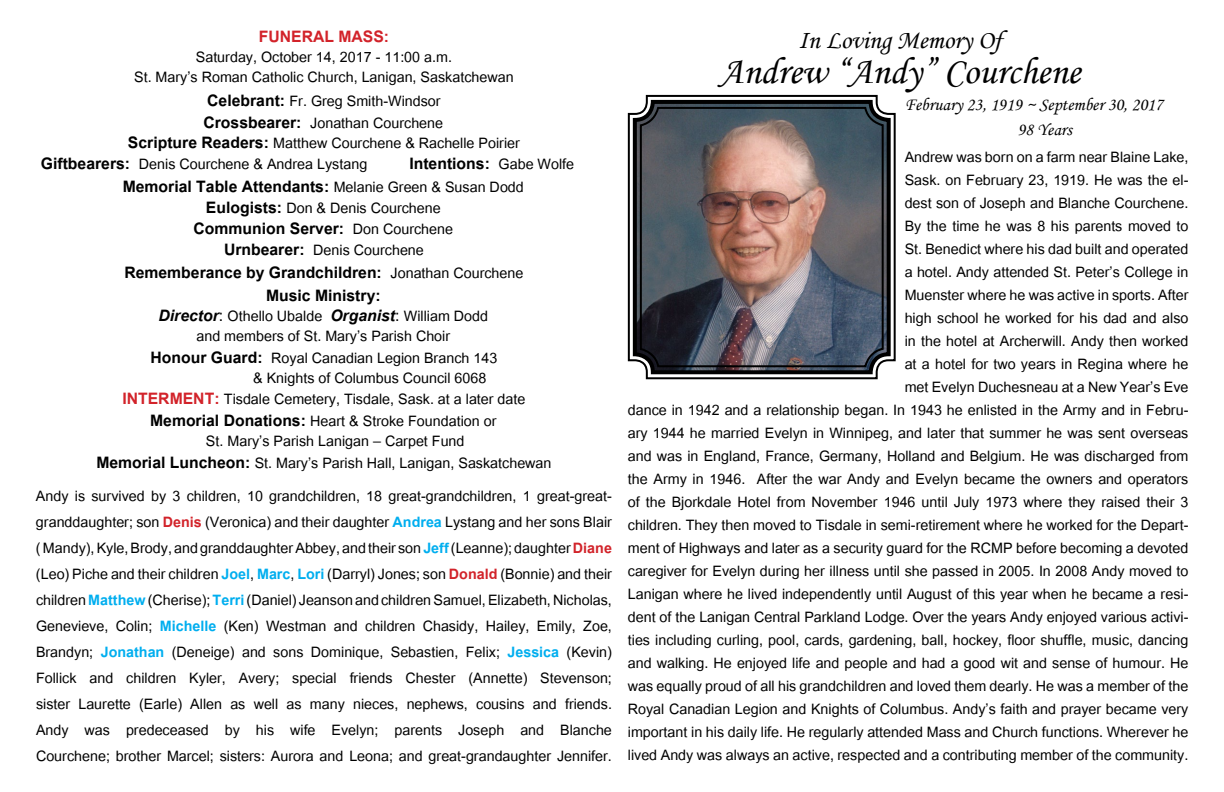
<style>
.page{position:relative;width:1224px;height:792px;background:#fff}
.page>*{position:absolute;margin:0;border:0;box-sizing:border-box;transform-origin:0 0}
.t1{font:38px "Monotype Corsiva";color:#000}
.t2{font:26px "Monotype Corsiva";color:#000}
.t3{font:700 22px/43.8px "Utsaah";color:#000;text-align:center}
.t4{font:700 22px "Utsaah";color:#d2232a}
.t5{font:20px/23px "Utsaah";color:#000}
.t6{font:18px/25px "Monotype Corsiva";color:#000}
.s1{font-weight:700;font-size:22px}
.s2{font-weight:400;font-size:20px}
.s3{font-weight:700;font-style:italic;font-size:22px}
.s4{font-size:22px}
.s5{font-weight:700;font-size:22px;color:#d2232a}
.s6{font-weight:700;color:#d2232a}
.s7{font-weight:700;color:#00aeef}
</style>
<div class="page">
<img style="left:627px;top:94px;width:269px;height:286px">
<div style="left:633px;top:100px;width:258px;height:274px;border:4px solid #000;border-radius:18px"></div>
<div style="left:640px;top:107px;width:244px;height:260px;border:2px solid #000;border-radius:17px"></div>
<p class="t4" style="left:259px;top:26px;width:132px">FUNERAL MASS:</p>
<p class="t5" style="left:134px;top:49px;width:381px;line-height:20px;text-align:center">Saturday, October 14, 2017 - 11:00 a.m.<br>St. Mary’s Roman Catholic Church, Lanigan, Saskatchewan</p>
<p class="t5" style="left:203px;top:91px;width:241px;line-height:22px"><span class="s1">Celebrant:</span> Fr. Greg Smith-Windsor<br><span class="s1">Crossbearer:</span> Jonathan Courchene</p>
<p class="t5" style="left:41px;top:133px;width:481px;line-height:21.2px;text-indent:87px"><span class="s1">Scripture Readers:</span> Matthew Courchene &amp; Rachelle Poirier<br><span class="s1">Giftbearers:</span> Denis Courchene &amp; Andrea Lystang</p>
<p class="t3" style="left:409px;top:143px;width:166px">Intentions: <span class="s2">Gabe Wolfe</span></p>
<p class="t3" style="left:123px;top:166px;width:403px">Memorial Table Attendants: <span class="s2">Melanie Green &amp; Susan Dodd</span></p>
<p class="t5" style="left:206px;top:198px;width:236px"><span class="s1">Eulogists:</span> Don &amp; Denis Courchene</p>
<p class="t3" style="left:124px;top:208px;width:401px">Communion Server: <span class="s2">Don Courchene<br></span>Rememberance by Grandchildren: <span class="s2">Jonathan Courchene</span></p>
<p class="t5" style="left:224px;top:239px;width:201px"><span class="s1">Urnbearer:</span> Denis Courchene</p>
<p class="t3" style="left:266px;top:275px;width:116px">Music Ministry:</p>
<p class="t5" style="left:158px;top:308px;width:331px;line-height:20px;text-align:center"><span class="s3">Director</span><span class="s4">:</span> Othello Ubalde <span class="s3">Organist</span><span class="s4">:</span> William Dodd and members of St. Mary’s Parish Choir</p>
<p class="t5" style="left:253px;top:350px;width:246px;line-height:20px;text-indent:-103px"><span class="s1">Honour Guard:</span> Royal Canadian Legion Branch 143 &amp; Knights of Columbus Council 6068</p>
<p class="t5" style="left:206px;top:413px;width:292px;line-height:20px;text-indent:-56px"><span class="s1">Memorial Donations:</span> Heart &amp; Stroke Foundation or<br>St. Mary’s Parish Lanigan – Carpet Fund</p>
<p class="t5" style="left:122px;top:389px;width:405px"><span class="s5">INTERMENT:</span> Tisdale Cemetery, Tisdale, Sask. at a later date</p>
<p class="t5" style="left:96px;top:453px;width:457px"><span class="s1">Memorial Luncheon:</span> St. Mary’s Parish Hall, Lanigan, Saskatchewan</p>
<p class="t5" style="left:36px;top:484px;width:578px;line-height:26px;text-align:justify">Andy is survived by 3 children, 10 grandchildren, 18 great-grandchildren, 1 great-great&shy;granddaughter; son <span class="s6">Denis</span> (Veronica) and their daughter <span class="s7">Andrea</span> Lystang and her sons Blair ( Mandy), Kyle, Brody, and granddaughter Abbey, and their son <span class="s7">Jeff</span> (Leanne); daughter <span class="s6">Diane </span>(Leo) Piche and their children <span class="s7">Joel</span>, <span class="s7">Marc</span>, <span class="s7">Lori</span> (Darryl) Jones; son <span class="s6">Donald</span> (Bonnie) and their children <span class="s7">Matthew</span> (Cherise); <span class="s7">Terri</span> (Daniel) Jeanson and children Samuel, Elizabeth, Nicholas, Genevieve, Colin; <span class="s7">Michelle</span> (Ken) Westman and children Chasidy, Hailey, Emily, Zoe, Brandyn; <span class="s7">Jonathan</span> (Deneige) and sons Dominique, Sebastien, Felix; <span class="s7">Jessica</span> (Kevin)<br>Follick and children Kyler, Avery; special friends Chester (Annette) Stevenson; sister Laurette (Earle) Allen as well as many nieces, nephews, cousins and friends.<br>Andy was predeceased by his wife Evelyn; parents Joseph and Blanche Courchene; brother Marcel; sisters: Aurora and Leona; and great-grandaughter Jennifer.</p>
<h2 class="t2" style="left:798px;top:24px;width:205px">In Loving Memory Of</h2>
<h1 class="t1" style="left:720px;top:49px;width:363px">Andrew “Andy” Courchene</h1>
<p class="t6" style="left:1017px;top:92px;width:147px;text-indent:-113px">February 23, 1919 ~ September 30, 2017<br>98 Years</p>
<p class="t5" style="left:628px;top:147px;width:562px;text-align:right">Andrew was born on a farm near Blaine Lake,<br>Sask. on February 23, 1919. He was the el-<br>dest son of Joseph and Blanche Courchene.<br>By the time he was 8 his parents moved to<br>St. Benedict where his dad built and operated<br>a hotel. Andy attended St. Peter’s College in<br>Muenster where he was active in sports. After<br>high school he worked for his dad and also<br>in the hotel at Archerwill. Andy then worked<br>at a hotel for two years in Regina where he<br>met Evelyn Duchesneau at a New Year’s Eve<br>dance in 1942 and a relationship began. In 1943 he enlisted in the Army and in Febru&shy;ary 1944 he married Evelyn in Winnipeg, and later that summer he was sent overseas and was in England, France, Germany, Holland and Belgium. He was discharged from the Army in 1946. After the war Andy and Evelyn became the owners and operators of the Bjorkdale Hotel from November 1946 until July 1973 where they raised their 3 children. They then moved to Tisdale in semi-retirement where he worked for the Depart&shy;ment of Highways and later as a security guard for the RCMP before becoming a devoted caregiver for Evelyn during her illness until she passed in 2005. In 2008 Andy moved to Lanigan where he lived independently until August of this year when he became a resi&shy;dent of the Lanigan Central Parkland Lodge. Over the years Andy enjoyed various activi&shy;ties including curling, pool, cards, gardening, ball, hockey, floor shuffle, music, dancing and walking. He enjoyed life and people and had a good wit and sense of humour. He was equally proud of all his grandchildren and loved them dearly. He was a member of the Royal Canadian Legion and Knights of Columbus. Andy’s faith and prayer became very important in his daily life. He regularly attended Mass and Church functions. Wherever he lived Andy was always an active, respected and a contributing member of the community.</p>
</div>
